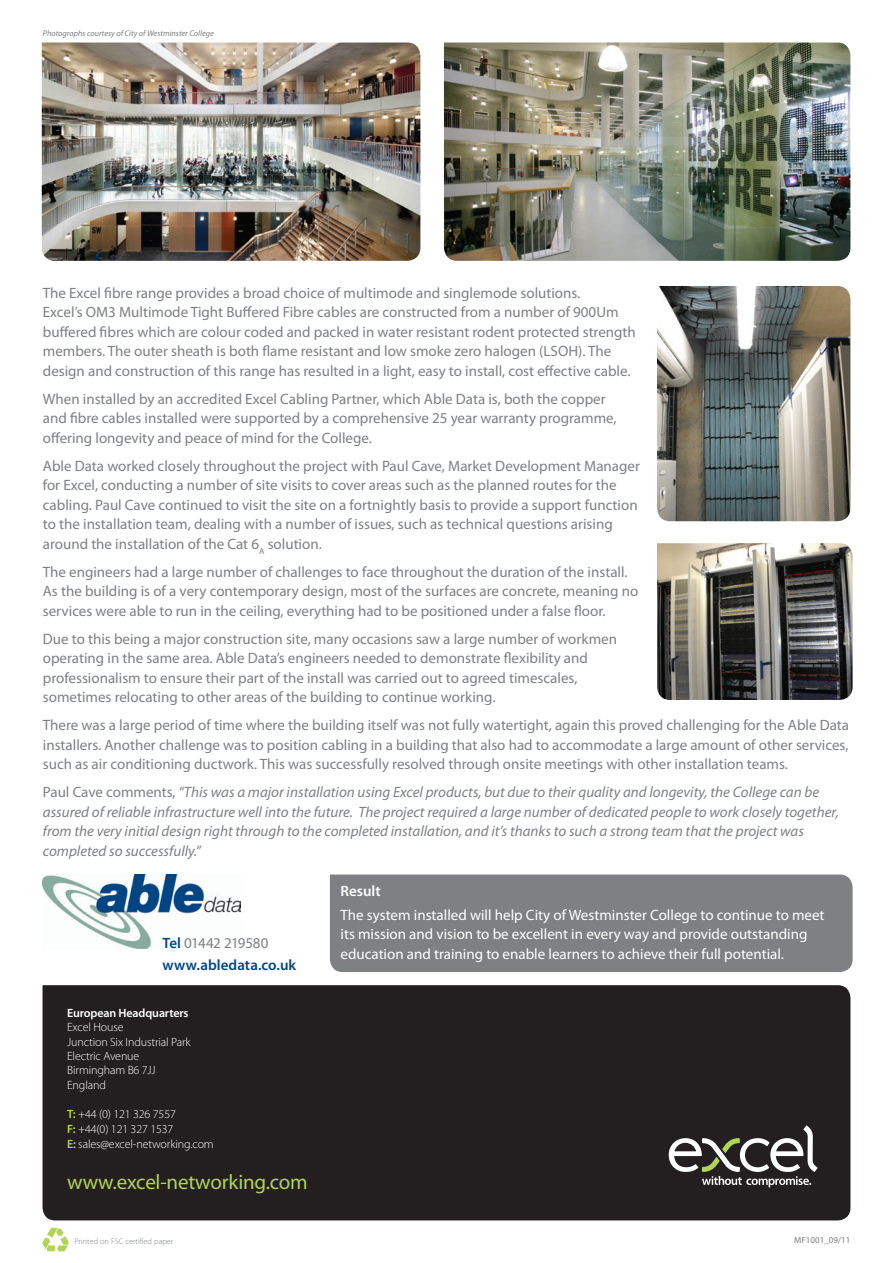
<style>
.page{position:relative;width:893px;height:1263px;background:#fff}
.page>*{position:absolute;margin:0;border:0;box-sizing:border-box;transform-origin:0 0}
.t1{font:21px "Myriad Pro";letter-spacing:-.01em;color:#b2d454}
.t2{font:15px/19.5px "Myriad Pro";color:#7e8083}
.t3{font:italic 15px/19.5px "Myriad Pro";color:#7e8083}
.t4{font:15px/19.5px "Myriad Pro";color:#fff}
.t5{font:600 15px/22.2px "Myriad Pro";letter-spacing:.005em;color:#004684}
.t6{font:600 15px "Myriad Pro";color:#fff}
.t7{font:300 12px/14.4px "Myriad Pro";letter-spacing:-.01em;color:#fff}
.t8{font:600 12px "Myriad Pro";letter-spacing:-.01em;color:#fff}
.t9{font:9px "Myriad Pro";color:#7e8083}
.t10{font:italic 8.25px "Myriad Pro";color:#7e8083}
.t11{font:300 8.25px "Myriad Pro";color:#7e8083}
.s1{font-style:normal}
.s2{font-weight:400;color:#7e8083}
.s3{font-weight:600;color:#b2d454}
</style>
<div class="page">
<div style="left:43px;top:985px;width:807px;height:235px;background:#231f20"></div>
<svg style="left:669px;top:1125px;width:148px;height:62px"></svg>
<svg style="left:42px;top:1228px;width:27px;height:24px"></svg>
<img style="left:42px;top:43px;width:378px;height:218px">
<img style="left:444px;top:43px;width:406px;height:218px">
<img style="left:657px;top:286px;width:193px;height:235px">
<img style="left:657px;top:543px;width:196px;height:157px">
<div style="left:330px;top:874px;width:523px;height:98px;background:#7e8083"></div>
<img style="left:43px;top:874px;width:197px;height:74px">
<p class="t10" style="left:43px;top:29px;width:172px">Photographs courtesy of City of Westminster College</p>
<p class="t2" style="left:43px;top:283px;width:594px">The Excel fibre range provides a broad choice of multimode and singlemode solutions.<br>Excel’s OM3 Multimode Tight Buffered Fibre cables are constructed from a number of 900Um buffered fibres which are colour coded and packed in water resistant rodent protected strength members. The outer sheath is both flame resistant and low smoke zero halogen (LSOH). The design and construction of this range has resulted in a light, easy to install, cost effective cable.</p>
<p class="t2" style="left:43px;top:389px;width:575px">When installed by an accredited Excel Cabling Partner, which Able Data is, both the copper and fibre cables installed were supported by a comprehensive 25 year warranty programme, offering longevity and peace of mind for the College.</p>
<p class="t2" style="left:43px;top:456px;width:599px">Able Data worked closely throughout the project with Paul Cave, Market Development Manager for Excel, conducting a number of site visits to cover areas such as the planned routes for the cabling. Paul Cave continued to visit the site on a fortnightly basis to provide a support function to the installation team, dealing with a number of issues, such as technical questions arising around the installation of the Cat 6<sub>A</sub> solution.</p>
<p class="t2" style="left:43px;top:562px;width:597px">The engineers had a large number of challenges to face throughout the duration of the install.<br>As the building is of a very contemporary design, most of the surfaces are concrete, meaning no services were able to run in the ceiling, everything had to be positioned under a false floor.</p>
<p class="t2" style="left:43px;top:629px;width:576px">Due to this being a major construction site, many occasions saw a large number of workmen operating in the same area. Able Data’s engineers needed to demonstrate flexibility and professionalism to ensure their part of the install was carried out to agreed timescales, sometimes relocating to other areas of the building to continue working.</p>
<p class="t2" style="left:43px;top:716px;width:808px;text-align:justify">There was a large period of time where the building itself was not fully watertight, again this proved challenging for the Able Data installers. Another challenge was to position cabling in a building that also had to accommodate a large amount of other services, such as air conditioning ductwork. This was successfully resolved through onsite meetings with other installation teams.</p>
<p class="t3" style="left:43px;top:783px;width:797px"><span class="s1">Paul Cave comments,</span> “This was a major installation using Excel products, but due to their quality and longevity, the College can be assured of reliable infrastructure well into the future. The project required a large number of dedicated people to work closely together, from the very initial design right through to the completed installation, and it’s thanks to such a strong team that the project was completed so successfully.”</p>
<p class="t6" style="left:341px;top:883px;width:42px">Result</p>
<p class="t4" style="left:341px;top:905px;width:486px">The system installed will help City of Westminster College to continue to meet its mission and vision to be excellent in every way and provide outstanding education and training to enable learners to achieve their full potential.</p>
<p class="t5" style="left:162px;top:932px;width:135px">Tel <span class="s2">01442 219580 </span>www.abledata.co.uk</p>
<p class="t8" style="left:67px;top:1006px;width:123px">European Headquarters</p>
<p class="t7" style="left:67px;top:1020px;width:125px">Excel House<br>Junction Six Industrial Park<br>Electric Avenue<br>Birmingham B6 7JJ<br>England</p>
<p class="t7" style="left:67px;top:1107px;width:148px;line-height:15px"><span class="s3">T:</span> +44 (0) 121 326 7557<br><span class="s3">F:</span> +44(0) 121 327 1537<br><span class="s3">E:</span> sales@excel-networking.com</p>
<h1 class="t1" style="left:67px;top:1171px;width:242px">www.excel-networking.com</h1>
<p class="t11" style="left:74px;top:1237px;width:100px">Printed on FSC certified paper</p>
<p class="t9" style="left:794px;top:1235px;width:58px">MF1001_09/11</p>
</div>
